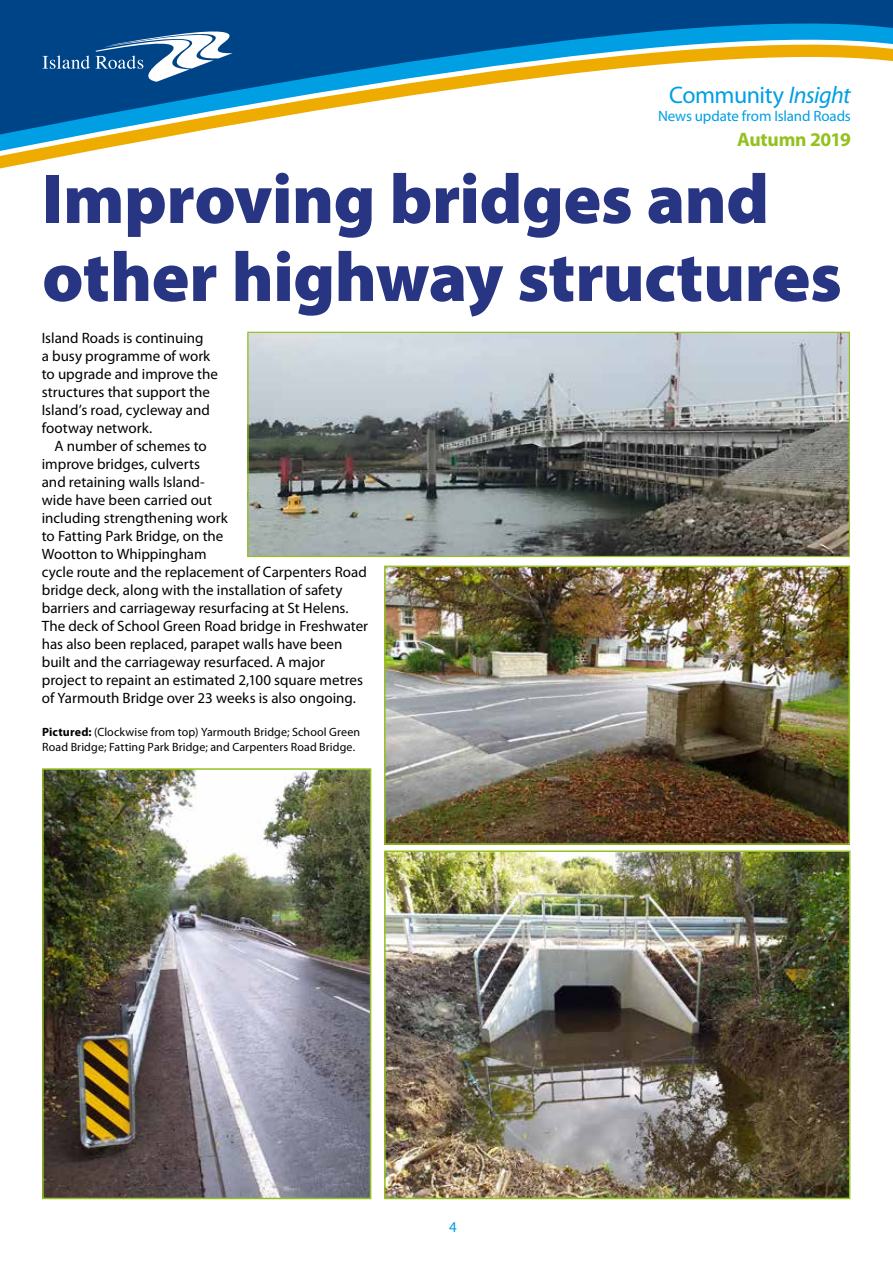
<style>
.page{position:relative;width:893px;height:1263px;background:#fff}
.page>*{position:absolute;margin:0;border:0;box-sizing:border-box;transform-origin:0 0}
.t1{font:900 70.5px/78px "Myriad Pro";letter-spacing:-.01em;color:#283583}
.t2{font:24px "Myriad Pro";letter-spacing:-.02em;color:#009fe3}
.t3{font:700 19.5px "Myriad Pro";letter-spacing:-.015em;color:#95c11f}
.t4{font:15px/18px "Myriad Pro";color:#000}
.t5{font:15px "Myriad Pro";letter-spacing:-.01em;color:#009fe3}
.t6{font:12px/15px "Myriad Pro";letter-spacing:.01em;color:#000}
.s1{font-style:italic}
.s2{font-weight:700}
</style>
<div class="page">
<svg style="left:0;top:3px;width:893px;height:166px"></svg>
<svg style="left:43px;top:55px;width:47px;height:14px"></svg>
<svg style="left:96px;top:19px;width:162px;height:63px"></svg>
<img style="left:387px;top:853px;width:460px;height:343px">
<div style="left:384px;top:850px;width:466px;height:349px;border:2px solid #95c11f"></div>
<img style="left:45px;top:771px;width:323px;height:425px">
<div style="left:42px;top:768px;width:329px;height:431px;border:2px solid #95c11f"></div>
<img style="left:387px;top:569px;width:460px;height:273px">
<div style="left:384px;top:566px;width:466px;height:279px;border:2px solid #95c11f"></div>
<img style="left:249px;top:334px;width:599px;height:221px">
<div style="left:247px;top:332px;width:603px;height:225px;border:1px solid #95c11f"></div>
<h2 class="t2" style="left:669px;top:80px;width:183px">Community <span class="s1">Insight</span></h2>
<p class="t5" style="left:658px;top:107px;width:194px">News update from Island Roads</p>
<h3 class="t3" style="left:737px;top:127px;width:115px">Autumn 2019</h3>
<h1 class="t1" style="left:42px;top:157px;width:801px">Improving bridges and other highway structures</h1>
<p class="t4" style="left:42px;top:329px;width:178px">Island Roads is continuing<br>a busy programme of work to upgrade and improve the structures that support the<br>Island’s road, cycleway and footway network.</p>
<p class="t4" style="left:42px;top:437px;width:328px;text-indent:13px">A number of schemes to<br>improve bridges, culverts<br>and retaining walls Island-<br>wide have been carried out<br>including strengthening work<br>to Fatting Park Bridge, on the<br>Wootton to Whippingham<br>cycle route and the replacement of Carpenters Road bridge deck, along with the installation of safety barriers and carriageway resurfacing at St Helens.<br>The deck of School Green Road bridge in Freshwater has also been replaced, parapet walls have been built and the carriageway resurfaced. A major project to repaint an estimated 2,100 square metres of Yarmouth Bridge over 23 weeks is also ongoing.</p>
<p class="t6" style="left:42px;top:724px;width:319px"><span class="s2">Pictured:</span> (Clockwise from top) Yarmouth Bridge; School Green<br>Road Bridge; Fatting Park Bridge; and Carpenters Road Bridge.</p>
<p class="t5" style="left:449px;top:1217px;width:9px">4</p>
</div>
